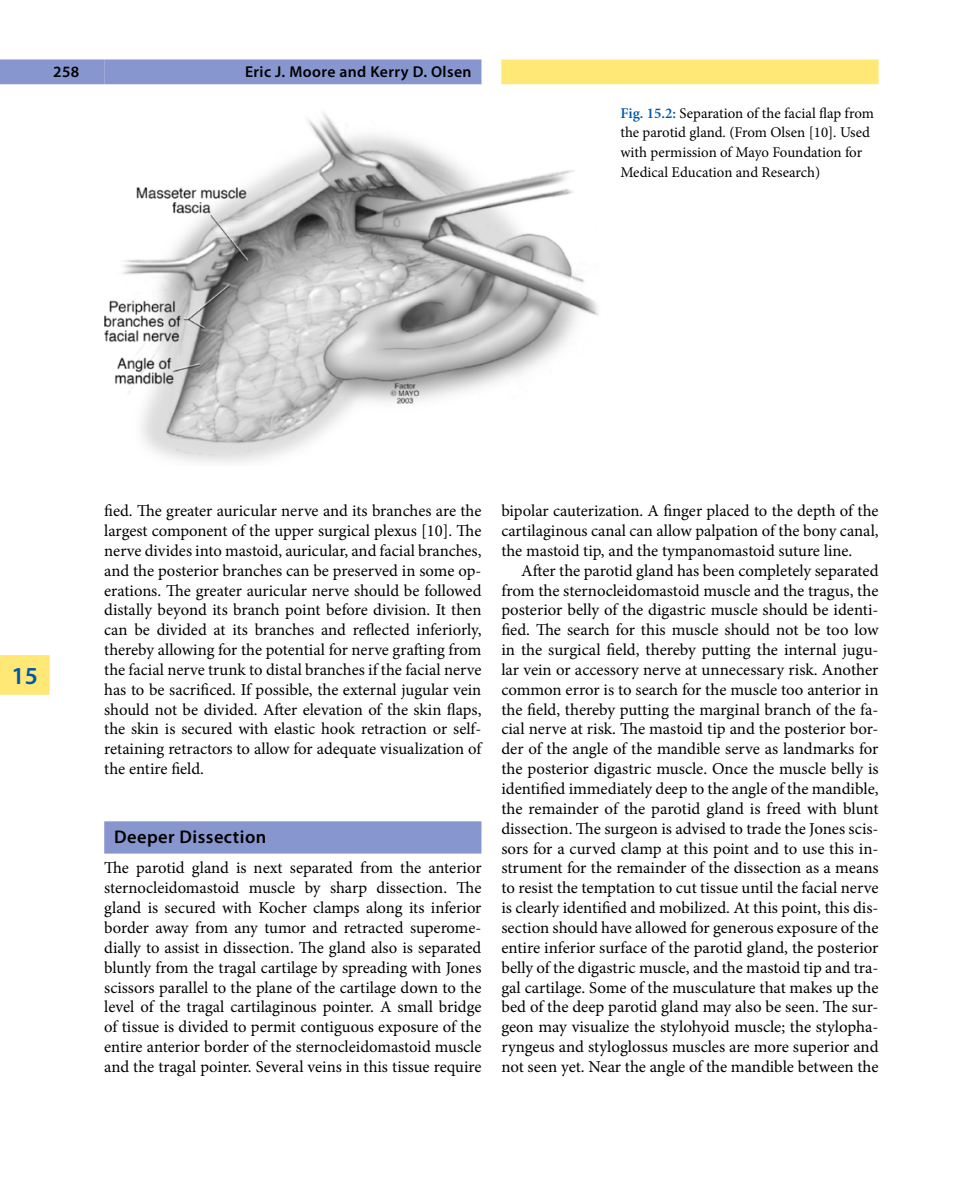
<style>
.page{position:relative;width:958px;height:1201px;background:#fff}
.page>*{position:absolute;margin:0;border:0;box-sizing:border-box;transform-origin:0 0}
.t1{font:600 24.5px "Myriad Pro";color:#0057aa}
.t2{font:600 18.38px "Myriad Pro";letter-spacing:.025em;color:#000}
.t3{font:16.62px/19.8px "Minion Pro";color:#000;text-align:justify}
.t4{font:600 15.75px "Myriad Pro";letter-spacing:.025em;color:#000}
.t5{font:14.88px/19.8px "Minion Pro";color:#000}
.s1{font-weight:600;color:#0057aa}
</style>
<div class="page">
<div style="left:104px;top:821px;width:377px;height:32px;background:#8796cf"></div>
<img style="left:104px;top:113px;width:495px;height:350px">
<div style="left:0;top:59px;width:104px;height:25px;background:#8796cf"></div>
<div style="left:501px;top:59px;width:377px;height:25px;background:#ffe875"></div>
<div style="left:104px;top:59px;width:377px;height:25px;background:#8796cf"></div>
<div style="left:0;top:655px;width:50px;height:39px;background:#ffe875"></div>
<p class="t4" style="left:53px;top:61px;width:28px">258</p>
<p class="t4" style="left:245px;top:61px;width:228px">Eric J. Moore and Kerry D. Olsen</p>
<p class="t5" style="left:620px;top:103px;width:255px"><span class="s1">Fig. 15.2:</span> Separation of the facial flap from the parotid gland. (From Olsen [10]. Used with permission of Mayo Foundation for Medical Education and Research)</p>
<h1 class="t1" style="left:12px;top:660px;width:28px">15</h1>
<p class="t3" style="left:104px;top:501px;width:379px">fied. The greater auricular nerve and its branches are the largest component of the upper surgical plexus [10]. The nerve divides into mastoid, auricular, and facial branches, and the posterior branches can be preserved in some op&shy;erations. The greater auricular nerve should be followed distally beyond its branch point before division. It then can be divided at its branches and reflected inferiorly, thereby allowing for the potential for nerve grafting from the facial nerve trunk to distal branches if the facial nerve has to be sacrificed. If possible, the external jugular vein should not be divided. After elevation of the skin flaps, the skin is secured with elastic hook retraction or self&shy;retaining retractors to allow for adequate visualization of the entire field.</p>
<p class="t2" style="left:114px;top:825px;width:154px">Deeper Dissection</p>
<p class="t3" style="left:104px;top:858px;width:379px">The parotid gland is next separated from the anterior sternocleidomastoid muscle by sharp dissection. The gland is secured with Kocher clamps along its inferior border away from any tumor and retracted superome&shy;dially to assist in dissection. The gland also is separated bluntly from the tragal cartilage by spreading with Jones scissors parallel to the plane of the cartilage down to the level of the tragal cartilaginous pointer. A small bridge of tissue is divided to permit contiguous exposure of the entire anterior border of the sternocleidomastoid muscle and the tragal pointer. Several veins in this tissue require</p>
<p class="t3" style="left:501px;top:501px;width:379px">bipolar cauterization. A finger placed to the depth of the cartilaginous canal can allow palpation of the bony canal, the mastoid tip, and the tympanomastoid suture line.</p>
<p class="t3" style="left:501px;top:560px;width:379px;text-indent:20px">After the parotid gland has been completely separated from the sternocleidomastoid muscle and the tragus, the posterior belly of the digastric muscle should be identi&shy;fied. The search for this muscle should not be too low in the surgical field, thereby putting the internal jugu&shy;lar vein or accessory nerve at unnecessary risk. Another common error is to search for the muscle too anterior in the field, thereby putting the marginal branch of the fa&shy;cial nerve at risk. The mastoid tip and the posterior bor&shy;der of the angle of the mandible serve as landmarks for the posterior digastric muscle. Once the muscle belly is identified immediately deep to the angle of the mandible, the remainder of the parotid gland is freed with blunt dissection. The surgeon is advised to trade the Jones scis&shy;sors for a curved clamp at this point and to use this in&shy;strument for the remainder of the dissection as a means to resist the temptation to cut tissue until the facial nerve is clearly identified and mobilized. At this point, this dis&shy;section should have allowed for generous exposure of the entire inferior surface of the parotid gland, the posterior belly of the digastric muscle, and the mastoid tip and tra&shy;gal cartilage. Some of the musculature that makes up the bed of the deep parotid gland may also be seen. The sur&shy;geon may visualize the stylohyoid muscle; the stylopha&shy;ryngeus and styloglossus muscles are more superior and not seen yet. Near the angle of the mandible between the</p>
</div>
